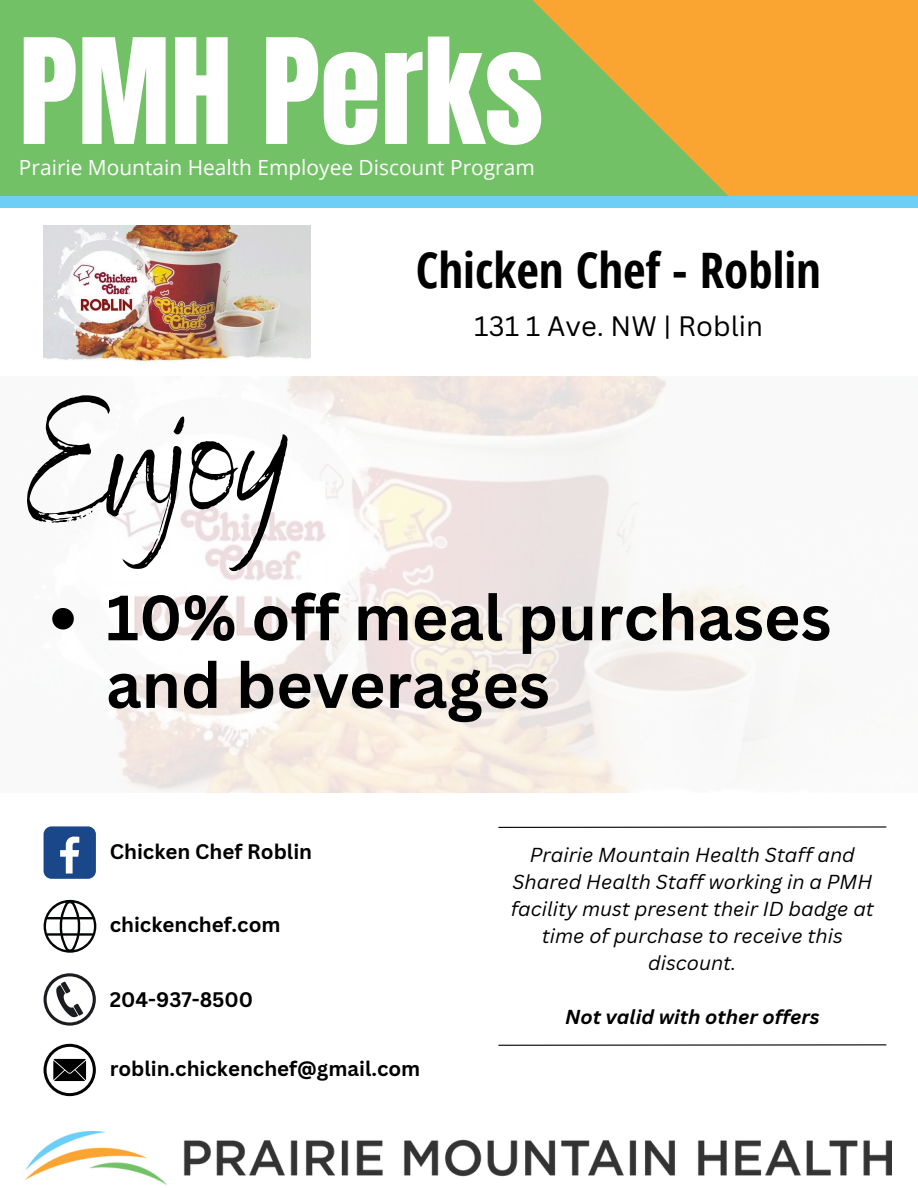
<style>
.page{position:relative;width:918px;height:1188px;background:#fff}
.page>*{position:absolute;margin:0;border:0;box-sizing:border-box;transform-origin:0 0}
.t1{font:168.3px "Benedict";color:#000}
.t2{font:124.35px "Anton";color:#fff}
.t3{font:700 62.4px/67.7px "Canva Sans";color:#000}
.t4{font:700 48.9px "Open Sans Condensed";color:#000}
.t5{font:27.3px "Canva Sans";color:#000}
.t6{font:20.85px "Open Sans";color:#fff}
.t7{font:700 20.55px "Canva Sans";color:#000}
.t8{font:italic 19.65px/27px "Canva Sans";color:#000;text-align:center}
.t9{font:italic 700 19.65px "Canva Sans";color:#000}
</style>
<div class="page">
<div style="left:0;top:0;width:902px;height:204px;background:#73c167"></div>
<svg style="left:533px;top:0;width:385px;height:196px;fill:#faa431"></svg>
<div style="left:0;top:196px;width:918px;height:25px;background:#6dcff6"></div>
<div style="left:0;top:208px;width:918px;height:505px;background:#fff"></div>
<img style="left:109px;top:377px;width:691px;height:416px">
<img style="left:26px;top:1131px;width:866px;height:53px">
<div style="left:44px;top:826px;width:52px;height:53px;background:#1a4789;border-radius:8px"></div>
<svg style="left:60px;top:837px;width:19px;height:37px"></svg>
<svg style="left:44px;top:973px;width:52px;height:53px"></svg>
<svg style="left:44px;top:1044px;width:52px;height:52px"></svg>
<hr style="left:498px;top:826px;width:388px;height:2px;background:#000">
<hr style="left:498px;top:1044px;width:388px;height:2px;background:#000">
<img style="left:44px;top:226px;width:266px;height:136px">
<svg style="left:52px;top:608px;width:22px;height:22px"></svg>
<svg style="left:44px;top:900px;width:52px;height:53px"></svg>
<p class="t2" style="left:19px;top:2px;width:526px">PMH Perks</p>
<p class="t6" style="left:19px;top:153px;width:517px">Prairie Mountain Health Employee Discount Program</p>
<h6 class="t4" style="left:416px;top:236px;width:407px">Chicken Chef - Roblin</h6>
<h5 class="t1" style="left:17px;top:360px;width:266px;rotate:-4deg">Enjoy</h5>
<p class="t5" style="left:474px;top:307px;width:290px">131 1 Ave. NW | Roblin</p>
<p class="t3" style="left:106px;top:582px;width:727px">10% off meal purchases and beverages</p>
<h2 class="t7" style="left:110px;top:837px;width:204px">Chicken Chef Roblin</h2>
<h6 class="t7" style="left:110px;top:910px;width:172px">chickenchef.com</h6>
<p class="t7" style="left:110px;top:985px;width:145px">204-937-8500</p>
<p class="t7" style="left:110px;top:1054px;width:312px">roblin.chickenchef@gmail.com</p>
<p class="t8" style="left:511px;top:841px;width:365px">Prairie Mountain Health Staff and<br>Shared Health Staff working in a PMH facility must present their ID badge at time of purchase to receive this discount.</p>
<h1 class="t9" style="left:565px;top:1003px;width:256px">Not valid with other offers</h1>
</div>
